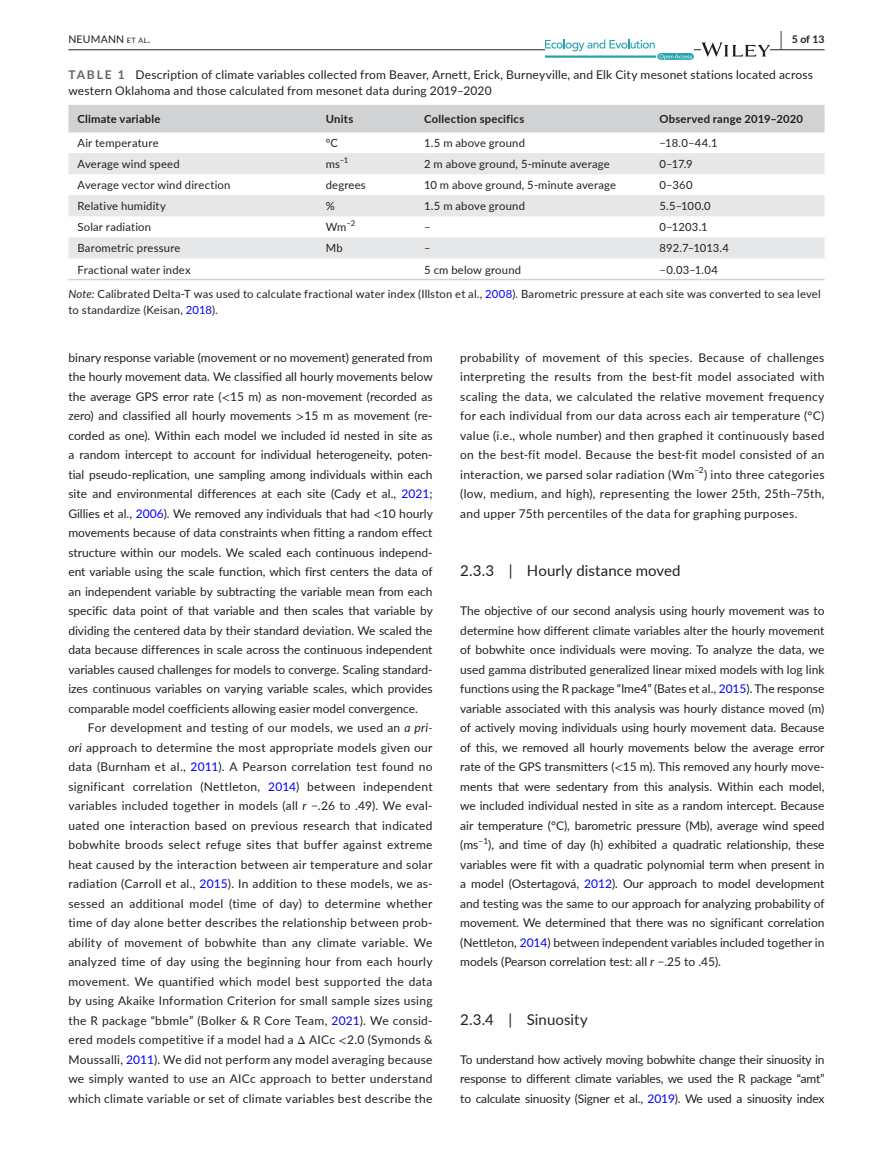
<style>
.page{position:relative;width:893px;height:1174px;background:#fff}
.page>*{position:absolute;margin:0;border:0;box-sizing:border-box;transform-origin:0 0}
.t1{font:15px "Lato";letter-spacing:.005em;color:#231f20}
.t2{font:12px/19.5px "Lato";letter-spacing:.015em;color:#231f20;text-align:justify}
.t3{font:11.25px/15.8px "Lato";letter-spacing:.015em;color:#231f20}
.t4{font:700 11.25px "Lato";letter-spacing:.02em;color:#231f20}
.t5{font:10.5px "Lato";letter-spacing:.015em;color:#231f20}
.t6{font:700 10.5px "Lato";color:#231f20}
.t7{font:8.4px "Lato";color:#231f20}
.t8{font:7.8px "Lato";color:#231f20}
.s1{font-size:7.35px}
.s2{font-size:19.5px}
.s3{font-weight:700;color:#636366}
.s4{font-style:italic}
.s5{color:#00f}
.s6{font-family:"STIX"}
</style>
<div class="page">
<hr style="left:68px;top:49px;width:756px;height:1px;background:#231f20">
<svg style="left:545px;top:39px;width:149px;height:21px"></svg>
<svg style="left:701px;top:42px;width:69px;height:15px"></svg>
<div style="left:68px;top:105px;width:756px;height:27px;background:#d1d2d4"></div>
<svg style="left:68px;top:153px;width:756px;height:105px;fill:#e6e7e9"></svg>
<hr style="left:68px;top:279px;width:249px;height:1px;background:#d1d2d4">
<hr style="left:317px;top:279px;width:98px;height:1px;background:#d1d2d4">
<hr style="left:415px;top:279px;width:235px;height:1px;background:#d1d2d4">
<hr style="left:650px;top:279px;width:174px;height:1px;background:#d1d2d4">
<p class="t5" style="left:68px;top:31px;width:83px">NEUMANN <span class="s1">et al</span>.</p>
<p class="t6" style="left:780px;top:31px;width:46px"><span class="s2">|</span> 5 of 13</p>
<p class="t2" style="left:68px;top:66px;width:746px;line-height:16.5px"><span class="s3">TABLE 1</span> Description of climate variables collected from Beaver, Arnett, Erick, Burneyville, and Elk City mesonet stations located across western Oklahoma and those calculated from mesonet data during 2019–2020</p>
<p class="t4" style="left:77px;top:111px;width:85px">Climate variable</p>
<p class="t4" style="left:326px;top:111px;width:29px">Units</p>
<p class="t4" style="left:424px;top:111px;width:102px">Collection specifics</p>
<p class="t4" style="left:659px;top:111px;width:145px">Observed range 2019–2020</p>
<p class="t3" style="left:77px;top:135px;width:83px">Air temperature</p>
<p class="t3" style="left:326px;top:135px;width:14px">°C</p>
<p class="t3" style="left:424px;top:135px;width:102px">1.5 m above ground</p>
<p class="t3" style="left:659px;top:135px;width:60px">−18.0–44.1</p>
<p class="t3" style="left:77px;top:156px;width:104px">Average wind speed</p>
<p class="t3" style="left:326px;top:156px;width:16px">ms</p>
<p class="t8" style="left:340px;top:155px;width:10px">−1</p>
<p class="t3" style="left:424px;top:156px;width:187px">2 m above ground, 5-minute average</p>
<p class="t3" style="left:659px;top:156px;width:35px">0–17.9</p>
<p class="t3" style="left:77px;top:177px;width:154px">Average vector wind direction</p>
<p class="t3" style="left:326px;top:177px;width:42px">degrees</p>
<p class="t3" style="left:424px;top:177px;width:193px">10 m above ground, 5-minute average</p>
<p class="t3" style="left:659px;top:177px;width:35px">0–360</p>
<p class="t3" style="left:77px;top:198px;width:90px">Relative humidity</p>
<p class="t3" style="left:326px;top:198px;width:11px">%</p>
<p class="t3" style="left:424px;top:198px;width:102px">1.5 m above ground</p>
<p class="t3" style="left:659px;top:198px;width:53px">5.5–100.0</p>
<p class="t3" style="left:77px;top:219px;width:75px">Solar radiation</p>
<p class="t3" style="left:326px;top:219px;width:22px">Wm</p>
<p class="t8" style="left:346px;top:218px;width:10px">−2</p>
<p class="t3" style="left:424px;top:219px;width:8px">–</p>
<p class="t3" style="left:659px;top:219px;width:50px">0–1203.1</p>
<p class="t3" style="left:77px;top:240px;width:105px">Barometric pressure</p>
<p class="t3" style="left:326px;top:240px;width:18px">Mb</p>
<p class="t3" style="left:424px;top:240px;width:8px">–</p>
<p class="t3" style="left:659px;top:240px;width:71px">892.7–1013.4</p>
<p class="t3" style="left:77px;top:261px;width:115px">Fractional water index</p>
<p class="t3" style="left:424px;top:261px;width:98px">5 cm below ground</p>
<p class="t3" style="left:660px;top:261px;width:60px">−0.03–1.04</p>
<p class="t3" style="left:68px;top:286px;width:754px"><span class="s4">Note:</span> Calibrated Delta-T was used to calculate fractional water index (Illston et al., <span class="s5">2008</span>). Barometric pressure at each site was converted to sea level to standardize (Keisan, <span class="s5">2018</span>).</p>
<p class="t2" style="left:68px;top:347px;width:366px">binary response variable (movement or no movement) generated from the hourly movement data. We classified all hourly movements below the average GPS error rate (<span class="s6">&lt;</span>15 m) as non-movement (recorded as zero) and classified all hourly movements <span class="s6">&gt;</span>15 m as movement (re&shy;corded as one). Within each model we included id nested in site as a random intercept to account for individual heterogeneity, poten&shy;tial pseudo-replication, une sampling among individuals within each site and environmental differences at each site (Cady et al., <span class="s5">2021</span>; Gillies et al., <span class="s5">2006</span>). We removed any individuals that had <span class="s6">&lt;</span>10 hourly movements because of data constraints when fitting a random effect structure within our models. We scaled each continuous independ&shy;ent variable using the scale function, which first centers the data of an independent variable by subtracting the variable mean from each specific data point of that variable and then scales that variable by dividing the centered data by their standard deviation. We scaled the data because differences in scale across the continuous independent variables caused challenges for models to converge. Scaling standard&shy;izes continuous variables on varying variable scales, which provides comparable model coefficients allowing easier model convergence.</p>
<p class="t2" style="left:68px;top:717px;width:366px;text-indent:20px">For development and testing of our models, we used an <span class="s4">a pri&shy;ori</span> approach to determine the most appropriate models given our data (Burnham et al., <span class="s5">2011</span>). A Pearson correlation test found no significant correlation (Nettleton, <span class="s5">2014</span>) between independent variables included together in models (all <span class="s4">r</span> −.26 to .49). We eval&shy;uated one interaction based on previous research that indicated bobwhite broods select refuge sites that buffer against extreme heat caused by the interaction between air temperature and solar radiation (Carroll et al., <span class="s5">2015</span>). In addition to these models, we as&shy;sessed an additional model (time of day) to determine whether time of day alone better describes the relationship between prob&shy;ability of movement of bobwhite than any climate variable. We analyzed time of day using the beginning hour from each hourly movement. We quantified which model best supported the data by using Akaike Information Criterion for small sample sizes using the R package “bbmle” (Bolker &amp; R Core Team, <span class="s5">2021</span>). We consid&shy;ered models competitive if a model had a <span class="s6">Δ</span> AICc <span class="s6">&lt;</span>2.0 (Symonds &amp; Moussalli, <span class="s5">2011</span>). We did not perform any model averaging because we simply wanted to use an AICc approach to better understand which climate variable or set of climate variables best describe the</p>
<p class="t2" style="left:460px;top:347px;width:366px">probability of movement of this species. Because of challenges interpreting the results from the best-fit model associated with scaling the data, we calculated the relative movement frequency for each individual from our data across each air temperature (°C) value (i.e., whole number) and then graphed it continuously based on the best-fit model. Because the best-fit model consisted of an interaction, we parsed solar radiation (Wm</p>
<p class="t7" style="left:694px;top:464px;width:11px">−2</p>
<p class="t2" style="left:460px;top:464px;width:366px;text-indent:244px">) into three categories (low, medium, and high), representing the lower 25th, 25th–75th, and upper 75th percentiles of the data for graphing purposes.</p>
<p class="t1" style="left:460px;top:560px;width:222px">2.3.3 | Hourly distance moved</p>
<p class="t2" style="left:460px;top:600px;width:366px">The objective of our second analysis using hourly movement was to determine how different climate variables alter the hourly movement of bobwhite once individuals were moving. To analyze the data, we used gamma distributed generalized linear mixed models with log link functions using the R package “lme4” (Bates et al., <span class="s5">2015</span>). The response variable associated with this analysis was hourly distance moved (m) of actively moving individuals using hourly movement data. Because of this, we removed all hourly movements below the average error rate of the GPS transmitters (<span class="s6">&lt;</span>15 m). This removed any hourly move&shy;ments that were sedentary from this analysis. Within each model, we included individual nested in site as a random intercept. Because air temperature (°C), barometric pressure (Mb), average wind speed (ms<sup>−1</sup>), and time of day (h) exhibited a quadratic relationship, these variables were fit with a quadratic polynomial term when present in a model (Ostertagová, <span class="s5">2012</span>). Our approach to model development and testing was the same to our approach for analyzing probability of movement. We determined that there was no significant correlation (Nettleton, <span class="s5">2014</span>) between independent variables included together in models (Pearson correlation test: all <span class="s4">r</span> −.25 to .45).</p>
<p class="t1" style="left:460px;top:1008px;width:129px">2.3.4 | Sinuosity</p>
<p class="t2" style="left:460px;top:1049px;width:366px">To understand how actively moving bobwhite change their sinuosity in response to different climate variables, we used the R package “amt” to calculate sinuosity (Signer et al., <span class="s5">2019</span>). We used a sinuosity index</p>
</div>
